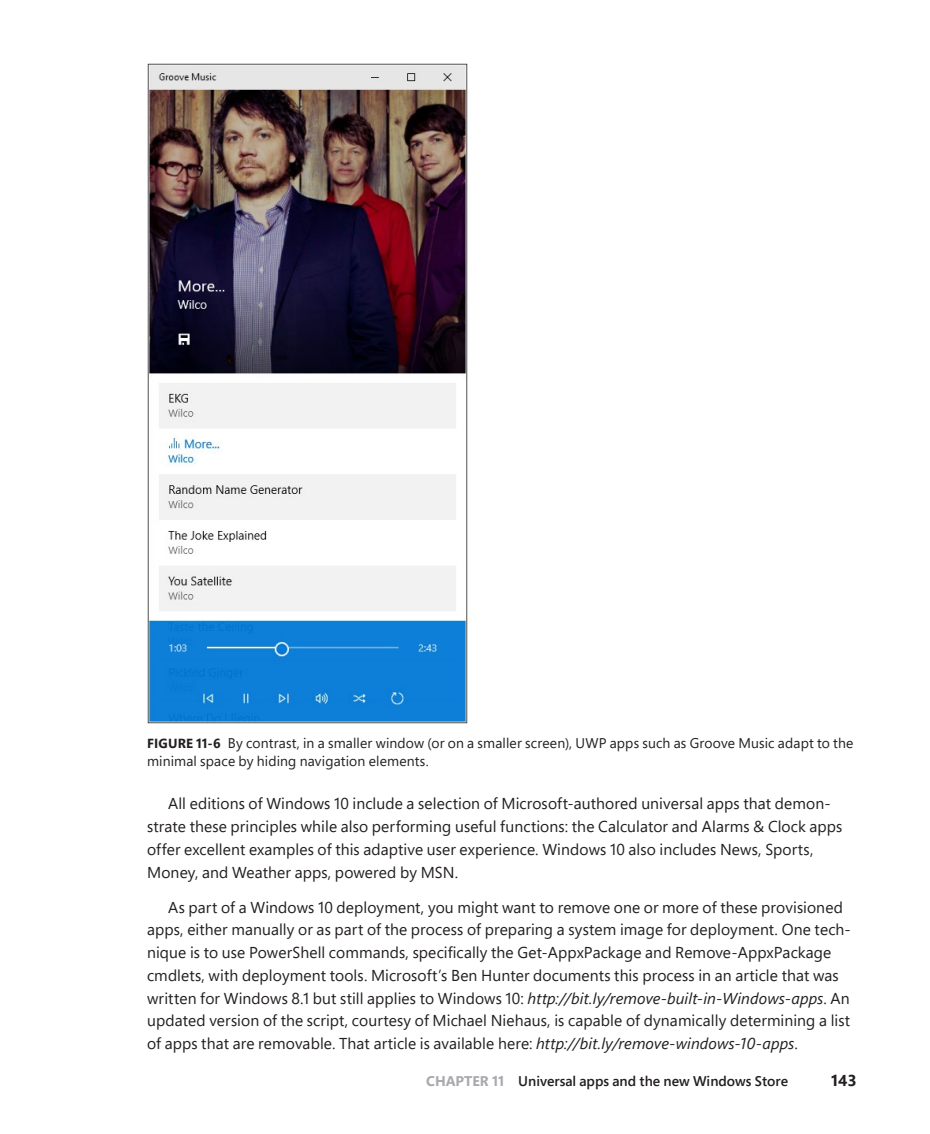
<style>
.page{position:relative;width:930px;height:1134px;background:#fff}
.page>*{position:absolute;margin:0;border:0;box-sizing:border-box;transform-origin:0 0}
.t1{font:15.75px/22.8px "Segoe Pro";letter-spacing:.005em;color:#231f20}
.t2{font:700 15.75px "Segoe Pro";color:#231f20}
.Num-Caption{font:14px/17.5px "Segoe Pro";letter-spacing:.01em;color:#231f20}
.t3{font:600 14px "Segoe Pro";color:#231f20}
.s1{font-weight:700;font-size:13.12px}
.s2{font-style:italic}
.s3{font-weight:700;color:#a8a9ad}
</style>
<div class="page">
<img style="left:147px;top:63px;width:321px;height:661px">
<p class="Num-Caption" style="left:147px;top:734px;width:707px"><span class="s1">FIGURE 11-6</span> By contrast, in a smaller window (or on a smaller screen), UWP apps such as Groove Music adapt to the minimal space by hiding navigation elements.</p>
<p class="t1" style="left:147px;top:792px;width:696px;text-indent:21px">All editions of Windows 10 include a selection of Microsoft-authored universal apps that demon&shy;strate these principles while also performing useful functions: the Calculator and Alarms &amp; Clock apps offer excellent examples of this adaptive user experience. Windows 10 also includes News, Sports, Money, and Weather apps, powered by MSN.</p>
<p class="t1" style="left:147px;top:895px;width:705px;text-indent:21px">As part of a Windows 10 deployment, you might want to remove one or more of these provisioned apps, either manually or as part of the process of preparing a system image for deployment. One tech&shy;nique is to use PowerShell commands, specifically the Get-AppxPackage and Remove-AppxPackage cmdlets, with deployment tools. Microsoft’s Ben Hunter documents this process in an article that was written for Windows 8.1 but still applies to Windows 10: <span class="s2">http://bit.ly/remove-built-in-Windows-apps</span>. An updated version of the script, courtesy of Michael Niehaus, is capable of dynamically determining a list of apps that are removable. That article is available here: <span class="s2">http://bit.ly/remove-windows-10-apps</span>.</p>
<p class="t3" style="left:426px;top:1072px;width:363px"><span class="s3">CHAPTER 11</span> Universal apps and the new Windows Store</p>
<p class="t2" style="left:831px;top:1070px;width:27px">143</p>
</div>
